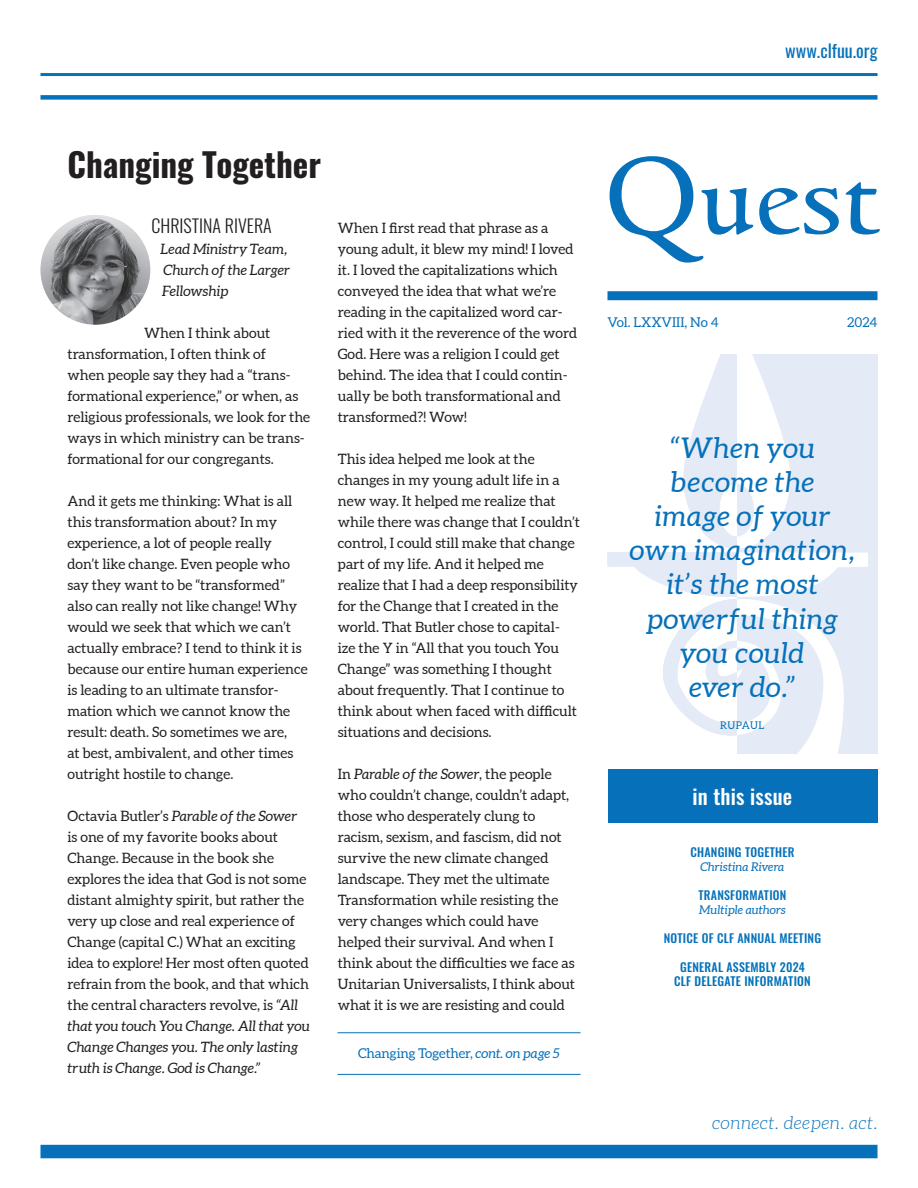
<style>
.page{position:relative;width:918px;height:1188px;background:#fff}
.page>*{position:absolute;margin:0;border:0;box-sizing:border-box;transform-origin:0 0}
.headline{font:700 33px "Oswald";color:#231f20}
.t1{font:italic 28.5px/34.2px "Aleo";letter-spacing:.02em;color:#0671ba;text-align:center}
.t2{font:500 21px "Oswald";letter-spacing:.01em;color:#fff}
.t3{font:italic 300 18px "Aleo";letter-spacing:.025em;color:#0671ba}
.author_name{font:300 18px "Oswald";color:#231f20}
.t4{font:18px "Oswald";color:#0671ba}
.body_text{font:14.25px/21px "Aleo";color:#231f20}
.author_name-2{font:italic 14.25px/21px "Aleo";color:#231f20}
.body_text-2{font:13.5px "Aleo";letter-spacing:-.01em;color:#0671ba}
.t5{font:500 12px "Oswald";letter-spacing:.02em;color:#0671ba}
.t6{font:500 12px "Oswald";letter-spacing:.02em;color:#0071b8}
.t7{font:italic 12px "Aleo";color:#0671ba}
.t8{font:10.65px "Aleo";letter-spacing:.015em;color:#0671ba}
.s1{font-style:italic}
</style>
<div class="page">
<div style="left:40px;top:95px;width:838px;height:5px;background:#0671ba"></div>
<hr style="left:40px;top:73px;width:838px;height:3px;background:#0671ba">
<div style="left:40px;top:1145px;width:838px;height:13px;background:#0671ba"></div>
<div style="left:737px;top:354px;width:141px;height:400px;background:#e5ebf6"></div>
<svg style="left:737px;top:354px;width:131px;height:400px"></svg>
<svg style="left:608px;top:354px;width:129px;height:382px"></svg>
<svg style="left:610px;top:156px;width:270px;height:107px"></svg>
<div style="left:608px;top:291px;width:270px;height:9px;background:#0671ba"></div>
<hr style="left:338px;top:1032px;width:243px;height:1px;background:#0671ba">
<hr style="left:338px;top:1074px;width:243px;height:1px;background:#0671ba">
<div style="left:608px;top:769px;width:269px;height:54px;background:#0671ba"></div>
<img style="left:40px;top:215px;width:110px;height:110px;border-radius:55px">
<p class="t4" style="left:785px;top:35px;width:94px">www.clfuu.org</p>
<p class="headline" style="left:68px;top:148px;width:255px">Changing Together</p>
<p class="author_name" style="left:152px;top:210px;width:122px">CHRISTINA RIVERA</p>
<p class="author_name-2" style="left:160px;top:239px;width:131px">Lead Ministry Team,<br>Church of the Larger<br>Fellowship</p>
<p class="body_text" style="left:68px;top:323px;width:244px;text-indent:76px">When I think about transformation, I often think of<br>when people say they had a “trans&shy;formational experience,” or when, as religious professionals, we look for the ways in which ministry can be trans&shy;formational for our congregants.</p>
<p class="body_text" style="left:68px;top:491px;width:242px">And it gets me thinking: What is all this transformation about? In my experience, a lot of people really<br>don’t like change. Even people who say they want to be “transformed” also can really not like change! Why would we seek that which we can’t actually embrace? I tend to think it is because our entire human experience is leading to an ultimate transfor&shy;mation which we cannot know the result: death. So sometimes we are,<br>at best, ambivalent, and other times outright hostile to change.</p>
<p class="body_text" style="left:68px;top:806px;width:244px">Octavia Butler’s <span class="s1">Parable of the Sower </span>is one of my favorite books about Change. Because in the book she explores the idea that God is not some distant almighty spirit, but rather the very up close and real experience of Change (capital C.) What an exciting idea to explore! Her most often quoted refrain from the book, and that which the central characters revolve, is <span class="s1">“All that you touch You Change. All that you Change Changes you. The only lasting truth is Change. God is Change.”</span></p>
<p class="body_text" style="left:338px;top:218px;width:241px">When I first read that phrase as a young adult, it blew my mind! I loved it. I loved the capitalizations which conveyed the idea that what we’re reading in the capitalized word car&shy;ried with it the reverence of the word God. Here was a religion I could get behind. The idea that I could contin&shy;ually be both transformational and transformed?! Wow!</p>
<p class="body_text" style="left:338px;top:449px;width:244px">This idea helped me look at the changes in my young adult life in a new way. It helped me realize that while there was change that I couldn’t control, I could still make that change part of my life. And it helped me realize that I had a deep responsibility for the Change that I created in the world. That Butler chose to capital&shy;ize the Y in “All that you touch You Change” was something I thought about frequently. That I continue to think about when faced with difficult situations and decisions.</p>
<p class="body_text" style="left:338px;top:764px;width:239px">In <span class="s1">Parable of the Sower</span>, the people who couldn’t change, couldn’t adapt, those who desperately clung to racism, sexism, and fascism, did not survive the new climate changed landscape. They met the ultimate Transformation while resisting the very changes which could have helped their survival. And when I think about the difficulties we face as Unitarian Universalists, I think about what it is we are resisting and could</p>
<p class="body_text-2" style="left:358px;top:1046px;width:203px">Changing Together, <span class="s1">cont. on page 5</span></p>
<p class="body_text-2" style="left:608px;top:315px;width:113px">Vol. LXXVIII, No 4</p>
<p class="body_text-2" style="left:847px;top:315px;width:32px">2024</p>
<p class="t1" style="left:630px;top:431px;width:227px">“When you become the image of your own imagination, it’s the most powerful thing you could<br>ever do.”</p>
<p class="t8" style="left:720px;top:719px;width:46px">RUPAUL</p>
<p class="t2" style="left:693px;top:785px;width:101px">in this issue</p>
<p class="t5" style="left:690px;top:845px;width:106px">CHANGING TOGETHER</p>
<p class="t7" style="left:700px;top:860px;width:86px">Christina Rivera</p>
<p class="t5" style="left:698px;top:889px;width:89px">TRANSFORMATION</p>
<p class="t7" style="left:699px;top:903px;width:88px">Multiple authors</p>
<p class="t5" style="left:664px;top:932px;width:159px">NOTICE OF CLF ANNUAL MEETING</p>
<p class="t6" style="left:680px;top:961px;width:126px">GENERAL ASSEMBLY 2024</p>
<p class="t6" style="left:674px;top:975px;width:138px">CLF DELEGATE INFORMATION</p>
<p class="t3" style="left:712px;top:1112px;width:167px">connect. deepen. act.</p>
</div>
